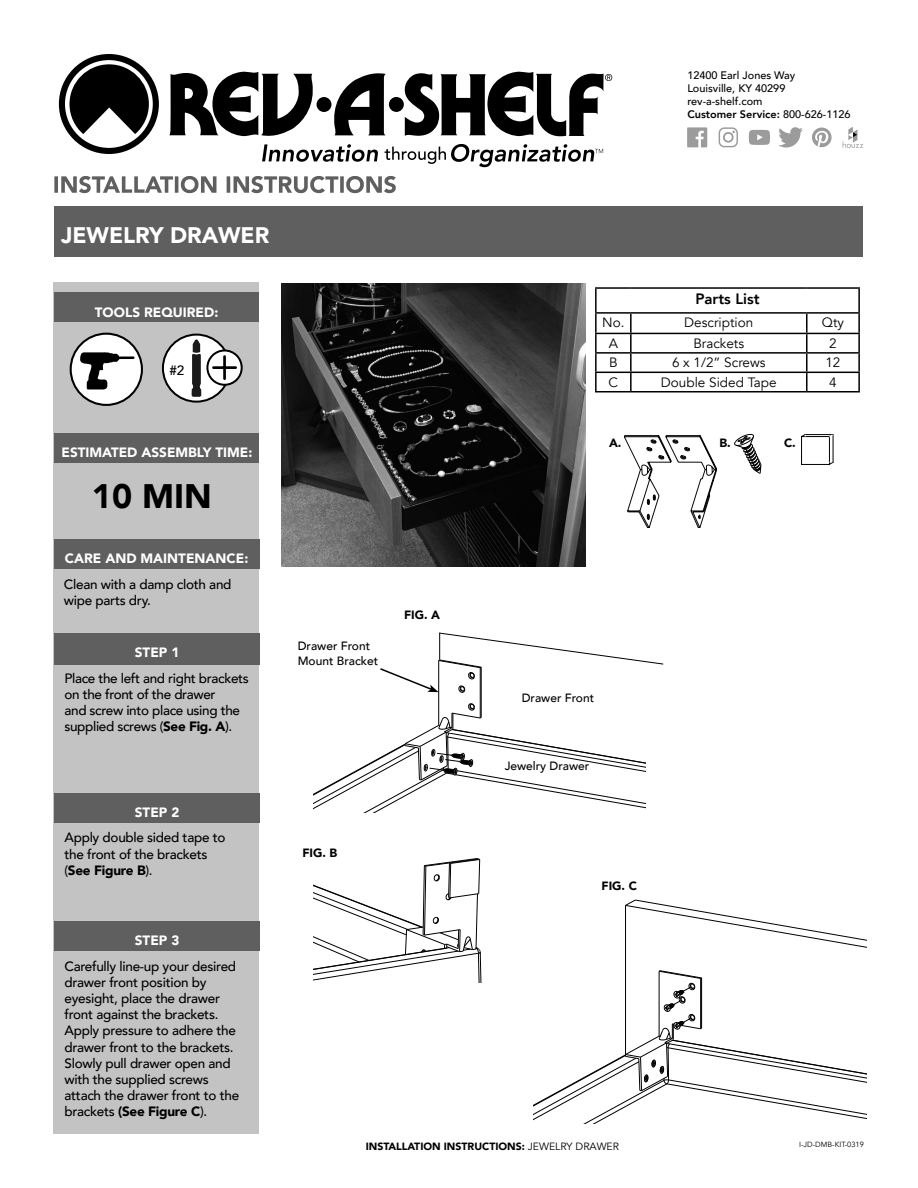
<style>
.page{position:relative;width:918px;height:1188px;background:#fff}
.page>*{position:absolute;margin:0;border:0;box-sizing:border-box;transform-origin:0 0}
.t1{font:900 33.9px "Avenir";color:#000}
.t2{font:900 22.5px "Avenir";color:#fff}
.t3{font:800 15px "Avenir";color:#000}
.t4{font:500 13.5px/16.2px "Avenir";letter-spacing:-.02em;color:#000}
.t5{font:900 13.5px "Avenir";color:#fff}
.t6{font:13.5px "Avenir";color:#000}
.t7{font:500 12px/14.4px "Avenir";color:#000}
.t8{font:900 12px "Avenir";color:#000}
.t9{font:500 10.95px/13px "Avenir";color:#000}
.t10{font:900 10.5px "Avenir";color:#000}
.t11{font:7.5px "Avenir";color:#000}
.s1{font-weight:800}
.s2{font-weight:900}
.s3{font-weight:400}
</style>
<div class="page">
<div style="left:55px;top:206px;width:808px;height:50px;background:#5f5f5f"></div>
<svg style="left:54px;top:176px;width:342px;height:17px"></svg>
<svg style="left:687px;top:127px;width:20px;height:20px"></svg>
<svg style="left:749px;top:130px;width:21px;height:15px"></svg>
<svg style="left:778px;top:127px;width:25px;height:21px"></svg>
<svg style="left:812px;top:128px;width:20px;height:19px"></svg>
<svg style="left:843px;top:127px;width:20px;height:21px"></svg>
<div style="left:719px;top:127px;width:19px;height:20px;border:1px solid #9b9b9b;border-radius:5px"></div>
<div style="left:723px;top:132px;width:11px;height:11px;border:2px solid #9b9b9b;border-radius:50%"></div>
<div style="left:317px;top:97px;width:14px;height:15px;background:#000;border-radius:50%"></div>
<svg style="left:169px;top:72px;width:144px;height:65px"></svg>
<svg style="left:334px;top:73px;width:52px;height:62px"></svg>
<svg style="left:404px;top:71px;width:208px;height:66px"></svg>
<div style="left:389px;top:97px;width:15px;height:15px;background:#000;border-radius:50%"></div>
<svg style="left:59px;top:54px;width:100px;height:100px"></svg>
<svg style="left:262px;top:144px;width:116px;height:18px"></svg>
<svg style="left:385px;top:144px;width:218px;height:23px"></svg>
<hr style="left:438px;top:660px;width:1px;height:65px;background:#000">
<hr style="left:480px;top:668px;width:1px;height:50px;background:#000">
<hr style="left:481px;top:667px;width:1px;height:50px;background:#000">
<svg style="left:313px;top:703px;width:333px;height:110px"></svg>
<svg style="left:534px;top:900px;width:332px;height:223px"></svg>
<svg style="left:313px;top:858px;width:169px;height:125px"></svg>
<img style="left:282px;top:284px;width:303px;height:283px">
<div style="left:53px;top:283px;width:206px;height:851px;background:#c3c3c3"></div>
<div style="left:55px;top:633px;width:205px;height:32px;background:#5f5f5f"></div>
<div style="left:55px;top:793px;width:205px;height:30px;background:#5f5f5f"></div>
<div style="left:55px;top:921px;width:205px;height:30px;background:#5f5f5f"></div>
<div style="left:54px;top:293px;width:205px;height:29px;background:#5f5f5f"></div>
<div style="left:54px;top:433px;width:205px;height:30px;background:#5f5f5f"></div>
<div style="left:54px;top:539px;width:205px;height:30px;background:#5f5f5f"></div>
<div style="left:163px;top:335px;width:67px;height:67px;background:#fff;border-radius:50%"></div>
<svg style="left:192px;top:339px;width:9px;height:58px"></svg>
<div style="left:162px;top:334px;width:69px;height:69px;border:2px solid #000;border-radius:50%"></div>
<div style="left:207px;top:351px;width:35px;height:34px;background:#fff;border-radius:50%"></div>
<div style="left:206px;top:349px;width:37px;height:37px;border:2px solid #000;border-radius:50%"></div>
<hr style="left:223px;top:357px;width:3px;height:22px;background:#000">
<hr style="left:213px;top:366px;width:23px;height:3px;background:#000">
<div style="left:71px;top:334px;width:71px;height:71px;background:#fff;border-radius:50%"></div>
<div style="left:70px;top:333px;width:73px;height:73px;border:2px solid #000;border-radius:50%"></div>
<svg style="left:80px;top:352px;width:54px;height:37px"></svg>
<hr style="left:595px;top:287px;width:36px;height:2px;background:#000">
<hr style="left:595px;top:289px;width:2px;height:23px;background:#000">
<hr style="left:631px;top:287px;width:176px;height:2px;background:#000">
<hr style="left:807px;top:287px;width:53px;height:2px;background:#000">
<hr style="left:858px;top:289px;width:2px;height:23px;background:#000">
<hr style="left:595px;top:312px;width:36px;height:2px;background:#000">
<hr style="left:631px;top:312px;width:176px;height:2px;background:#000">
<hr style="left:807px;top:312px;width:53px;height:2px;background:#000">
<hr style="left:595px;top:333px;width:36px;height:1px;background:#000">
<hr style="left:631px;top:333px;width:176px;height:1px;background:#000">
<hr style="left:807px;top:333px;width:53px;height:1px;background:#000">
<hr style="left:595px;top:352px;width:36px;height:2px;background:#000">
<hr style="left:631px;top:352px;width:176px;height:2px;background:#000">
<hr style="left:807px;top:352px;width:53px;height:2px;background:#000">
<hr style="left:595px;top:372px;width:36px;height:1px;background:#000">
<svg style="left:595px;top:314px;width:2px;height:77px"></svg>
<hr style="left:631px;top:372px;width:176px;height:1px;background:#000">
<svg style="left:630px;top:314px;width:2px;height:77px"></svg>
<hr style="left:807px;top:372px;width:53px;height:1px;background:#000">
<svg style="left:806px;top:314px;width:2px;height:77px"></svg>
<svg style="left:858px;top:314px;width:2px;height:77px"></svg>
<hr style="left:595px;top:391px;width:36px;height:2px;background:#000">
<hr style="left:631px;top:391px;width:176px;height:2px;background:#000">
<hr style="left:807px;top:391px;width:53px;height:2px;background:#000">
<svg style="left:734px;top:434px;width:28px;height:40px"></svg>
<svg style="left:624px;top:436px;width:93px;height:92px"></svg>
<div style="left:805px;top:434px;width:28px;height:29px;border:1px solid #000"></div>
<div style="left:802px;top:437px;width:27px;height:27px;background:#fff"></div>
<div style="left:801px;top:436px;width:29px;height:29px;border:1px solid #000"></div>
<svg style="left:801px;top:434px;width:5px;height:3px"></svg>
<svg style="left:829px;top:434px;width:4px;height:4px"></svg>
<svg style="left:380px;top:633px;width:284px;height:60px"></svg>
<p class="t9" style="left:687px;top:68px;width:165px">12400 Earl Jones Way<br>Louisville, KY 40299 rev-a-shelf.com<br><span class="s1">Customer Service:</span> 800-626-1126</p>
<p class="t2" style="left:61px;top:216px;width:210px">JEWELRY DRAWER</p>
<p class="t5" style="left:95px;top:300px;width:125px">TOOLS REQUIRED:</p>
<p class="t4" style="left:169px;top:361px;width:17px">#2</p>
<p class="t5" style="left:62px;top:441px;width:192px">ESTIMATED ASSEMBLY TIME:</p>
<p class="t1" style="left:92px;top:467px;width:121px">10 MIN</p>
<p class="t5" style="left:65px;top:547px;width:185px">CARE AND MAINTENANCE:</p>
<p class="t4" style="left:64px;top:575px;width:169px">Clean with a damp cloth and wipe parts dry.</p>
<p class="t5" style="left:135px;top:641px;width:46px">STEP 1</p>
<p class="t4" style="left:64px;top:669px;width:186px">Place the left and right brackets on the front of the drawer<br>and screw into place using the supplied screws (<span class="s2">See Fig. A</span>).</p>
<p class="t5" style="left:135px;top:801px;width:46px">STEP 2</p>
<p class="t4" style="left:65px;top:829px;width:163px">Apply double sided tape to the front of the brackets (<span class="s2">See Figure B</span>).</p>
<p class="t5" style="left:135px;top:929px;width:46px">STEP 3</p>
<p class="t4" style="left:65px;top:957px;width:176px">Carefully line-up your desired drawer front position by eyesight, place the drawer front against the brackets.<br>Apply pressure to adhere the drawer front to the brackets.<br>Slowly pull drawer open and with the supplied screws attach the drawer front to the brackets <span class="s2">(See Figure C</span>).</p>
<p class="t3" style="left:695px;top:287px;width:66px">Parts List</p>
<p class="t6" style="left:602px;top:314px;width:24px">No.</p>
<p class="t6" style="left:684px;top:314px;width:70px">Description</p>
<p class="t6" style="left:822px;top:314px;width:24px">Qty</p>
<p class="t6" style="left:609px;top:335px;width:11px">A</p>
<p class="t6" style="left:693px;top:335px;width:52px">Brackets</p>
<p class="t6" style="left:829px;top:335px;width:9px">2</p>
<p class="t6" style="left:609px;top:354px;width:10px">B</p>
<p class="t6" style="left:672px;top:354px;width:95px">6 x 1/2” Screws</p>
<p class="t6" style="left:825px;top:354px;width:17px">12</p>
<p class="t6" style="left:609px;top:374px;width:11px">C</p>
<p class="t6" style="left:661px;top:374px;width:117px">Double Sided Tape</p>
<p class="t6" style="left:829px;top:374px;width:9px">4</p>
<p class="t8" style="left:609px;top:433px;width:14px">A.</p>
<p class="t8" style="left:720px;top:433px;width:13px">B.</p>
<p class="t8" style="left:784px;top:433px;width:13px">C.</p>
<p class="t7" style="left:298px;top:638px;width:82px">Drawer Front<br>Mount Bracket</p>
<p class="t8" style="left:404px;top:604px;width:37px">FIG. A</p>
<p class="t8" style="left:302px;top:842px;width:36px">FIG. B</p>
<p class="t7" style="left:522px;top:690px;width:74px">Drawer Front</p>
<p class="t7" style="left:505px;top:758px;width:86px">Jewelry Drawer</p>
<p class="t8" style="left:602px;top:875px;width:37px">FIG. C</p>
<p class="t10" style="left:366px;top:1137px;width:255px">INSTALLATION INSTRUCTIONS: <span class="s3">JEWELRY DRAWER</span></p>
<p class="t11" style="left:799px;top:1140px;width:66px">I-JD-DMB-KIT-0319</p>
</div>
